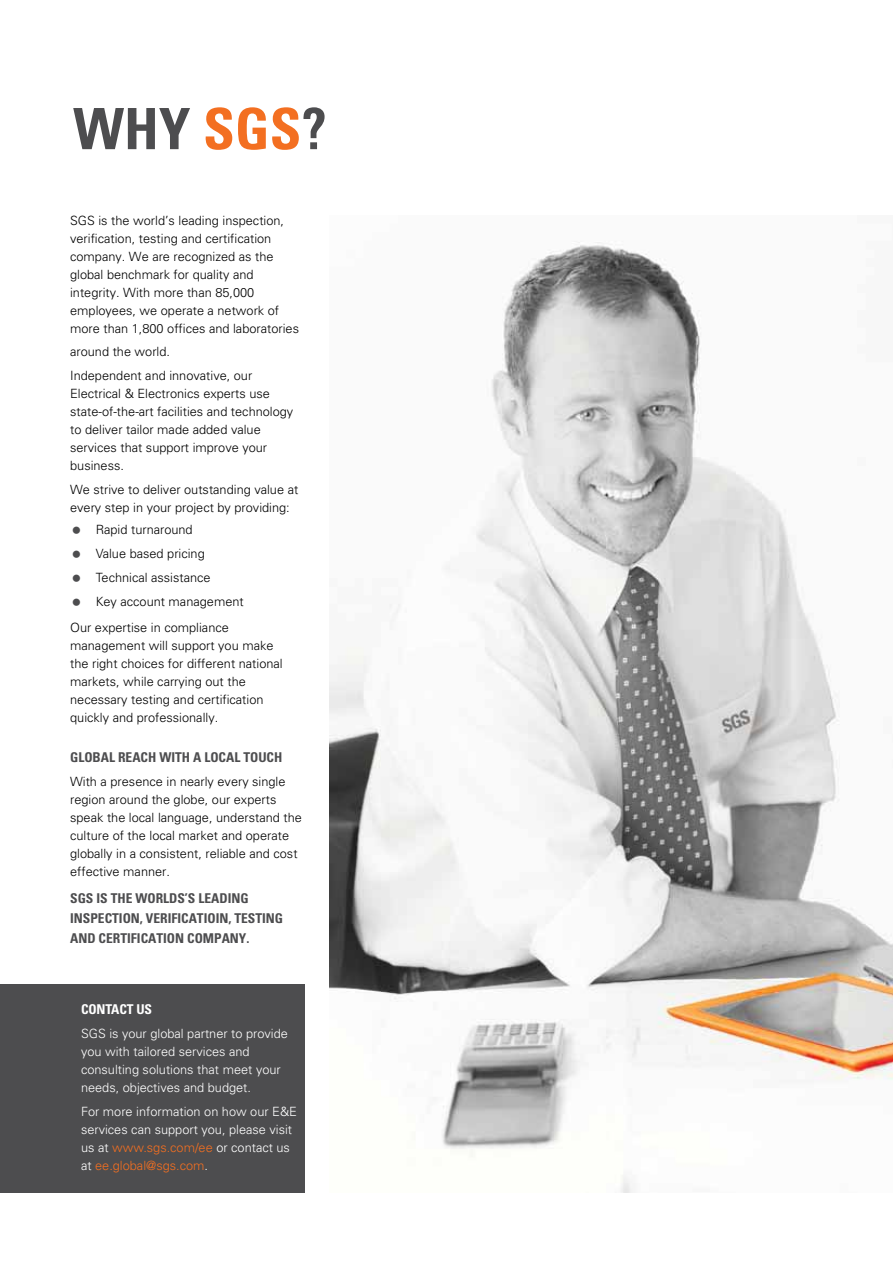
<style>
.page{position:relative;width:893px;height:1263px;background:#fff}
.page>*{position:absolute;margin:0;border:0;box-sizing:border-box;transform-origin:0 0}
.t1{font:700 condensed 57px "Univers";color:#4d4d4f}
.t2{font:700 condensed 13.5px "Univers";color:#4d4d4f}
.t3{font:700 condensed 13.5px "Univers";letter-spacing:-.01em;color:#fff}
.t4{font:300 12.75px/18px "Univers";color:#000}
.t5{font:300 12.75px/18px "Univers";color:#fff}
.s1{color:#f36f21}
</style>
<div class="page">
<div style="left:0;top:984px;width:304px;height:209px;background:#4d4d4f"></div>
<img style="left:330px;top:242px;width:563px;height:951px">
<h1 class="t1" style="left:73px;top:94px;width:255px">WHY <span class="s1">SGS</span>?</h1>
<p class="t4" style="left:70px;top:212px;width:230px">SGS is the world’s leading inspection, verification, testing and certification company. We are recognized as the global benchmark for quality and integrity. With more than 85,000 employees, we operate a network of more than 1,800 offices and laboratories</p>
<p class="t4" style="left:70px;top:339px;width:184px;line-height:24px">around the world.<br>Independent and innovative, our</p>
<p class="t4" style="left:70px;top:384px;width:225px">Electrical &amp; Electronics experts use state-of-the-art facilities and technology to deliver tailor made added value services that support improve your business.</p>
<p class="t4" style="left:70px;top:480px;width:230px">We strive to deliver outstanding value at every step in your project by providing:</p>
<p class="t4" style="left:96px;top:517px;width:150px;line-height:24px">Rapid turnaround<br>Value based pricing<br>Technical assistance<br>Key account management</p>
<p class="t4" style="left:70px;top:618px;width:214px">Our expertise in compliance management will support you make the right choices for different national markets, while carrying out the necessary testing and certification quickly and professionally.</p>
<p class="t2" style="left:70px;top:748px;width:214px">GLOBAL REACH WITH A LOCAL TOUCH</p>
<p class="t4" style="left:70px;top:773px;width:233px">With a presence in nearly every single region around the globe, our experts speak the local language, understand the culture of the local market and operate globally in a consistent, reliable and cost effective manner.</p>
<p class="t2" style="left:70px;top:889px;width:9px">SGS</p>
<p class="t2" style="left:96px;top:889px;width:49px">ISTHE WORLDS</p>
<p class="t2" style="left:185px;top:889px;width:35px">’S LEADING</p>
<p class="t2" style="left:70px;top:910px;width:8px">INSP</p>
<p class="t2" style="left:98px;top:910px;width:15px">ECTION</p>
<p class="t2" style="left:140px;top:910px;width:28px">, VERIFICATIOIN</p>
<p class="t2" style="left:228px;top:910px;width:28px">, TESTING</p>
<p class="t2" style="left:70px;top:930px;width:10px">AND</p>
<p class="t2" style="left:99px;top:930px;width:22px">CERTIFICATION</p>
<p class="t2" style="left:187px;top:930px;width:10px">COMPANY</p>
<p class="t2" style="left:246px;top:930px;width:4px">.</p>
<p class="t3" style="left:81px;top:1000px;width:72px">CONTACT US</p>
<p class="t5" style="left:81px;top:1025px;width:208px">SGS is your global partner to provide you with tailored services and consulting solutions that meet your needs, objectives and budget.</p>
<p class="t5" style="left:81px;top:1103px;width:218px">For more information on how our E&amp;E services can support you, please visit us at <span class="s1">www.sgs.com/ee</span> or contact us at <span class="s1">ee.global@sgs.com</span>.</p>
</div>
